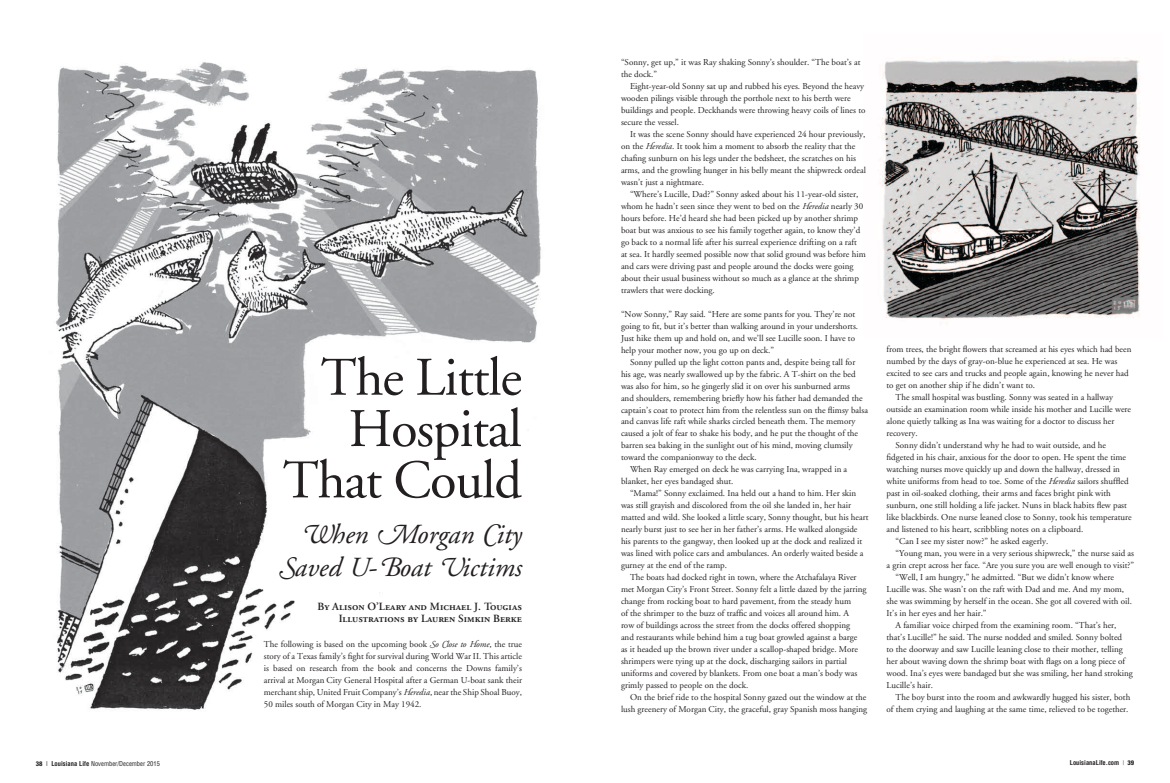
<style>
.page{position:relative;width:1170px;height:783px;background:#fff}
.page>*{position:absolute;margin:0;border:0;box-sizing:border-box;transform-origin:0 0}
.t1{font:54.3px/51.3px "Adobe Garamond";letter-spacing:-.02em;color:#231f20;text-align:right}
.t2{font:italic 27.6px/33.1px "Adobe Garamond";color:#231f20;text-align:right}
.t3{font:11px/12px "Adobe Garamond Semibold SC";color:#231f20;text-align:right}
.t4{font:9px/12px "Adobe Garamond";color:#231f20}
.t5{font:condensed 6.5px "Helvetica";color:#231f20}
.t6{font:700 condensed 6.5px "Helvetica";color:#231f20}
.s1{font-family:"Adobe Garamond Alt"}
.s2{font-family:"Adobe Garamond Alt";font-style:italic}
.s3{font-style:italic}
.s4{font-family:"Helvetica Neue";font-weight:800}
.s5{font-weight:700;color:#58595b}
.s6{font-weight:700}
.s7{font-family:"Helvetica Neue";font-weight:400;color:#58595b}
</style>
<div class="page">
<img style="left:878px;top:57px;width:262px;height:268px">
<img style="left:56px;top:62px;width:485px;height:648px">
<h1 class="t1" style="left:283px;top:353px;width:241px">The Little<br>Hospital<br>That Could</h1>
<h2 class="t2" style="left:279px;top:519px;width:245px"><span class="s1">W</span>hen <span class="s1">M</span>organ <span class="s1">C</span>ity<br><span class="s1">S</span>aved <span class="s1">U</span>-<span class="s1">B</span>oat <span class="s1">V</span>ictims</h2>
<p class="t3" style="left:317px;top:601px;width:206px">By Alison O’Leary and Michael J. Tougias<br>Illustrations by Lauren Simkin Berke</p>
<p class="t4" style="left:264px;top:638px;width:260px;text-align:justify">The following is based on the upcoming book <span class="s2">S</span><span class="s3">o</span> <span class="s2">C</span><span class="s3">lose to</span> <span class="s2">H</span><span class="s3">ome</span>, the true story of a Texas family’s fight for survival during World War II. This article is based on research from the book and concerns the Downs family’s arrival at Morgan City General Hospital after a German U-boat sank their merchant ship, United Fruit Company’s <span class="s2">H</span><span class="s3">eredia</span>, near the Ship Shoal Buoy, 50 miles south of Morgan City in May 1942.</p>
<p class="t4" style="left:621px;top:56px;width:241px">“Sonny, get up,” it was Ray shaking Sonny’s shoulder. “The boat’s at the dock.”</p>
<p class="t4" style="left:621px;top:80px;width:246px;text-indent:9px">Eight-year-old Sonny sat up and rubbed his eyes. Beyond the heavy wooden pilings visible through the porthole next to his berth were buildings and people. Deckhands were throwing heavy coils of lines to secure the vessel.</p>
<p class="t4" style="left:621px;top:128px;width:246px;text-indent:9px">It was the scene Sonny should have experienced 24 hour previously, on the <span class="s2">H</span><span class="s3">eredia</span>. It took him a moment to absorb the reality that the chafing sunburn on his legs under the bedsheet, the scratches on his arms, and the growling hunger in his belly meant the shipwreck ordeal wasn’t just a nightmare.</p>
<p class="t4" style="left:621px;top:188px;width:246px;text-indent:9px">“Where’s Lucille, Dad?” Sonny asked about his 11-year-old sister, whom he hadn’t seen since they went to bed on the <span class="s2">H</span><span class="s3">eredia</span> nearly 30 hours before. He’d heard she had been picked up by another shrimp boat but was anxious to see his family together again, to know they’d go back to a normal life after his surreal experience drifting on a raft<br>at sea. It hardly seemed possible now that solid ground was before him and cars were driving past and people around the docks were going about their usual business without so much as a glance at the shrimp trawlers that were docking.</p>
<p class="t4" style="left:621px;top:308px;width:239px">“Now Sonny,” Ray said. “Here are some pants for you. They’re not going to fit, but it’s better than walking around in your undershorts.<br>Just hike them up and hold on, and we’ll see Lucille soon. I have to help your mother now, you go up on deck.”</p>
<p class="t4" style="left:630px;top:356px;width:227px">Sonny pulled up the light cotton pants and, despite being tall for</p>
<p class="t4" style="left:621px;top:368px;width:236px">his age, was nearly swallowed up by the fabric. A T-shirt on the bed</p>
<p class="t4" style="left:621px;top:380px;width:231px">was also for him, so he gingerly slid it on over his sunburned arms</p>
<p class="t4" style="left:621px;top:392px;width:243px">and shoulders, remembering briefly how his father had demanded the</p>
<p class="t4" style="left:621px;top:404px;width:249px">captain’s coat to protect him from the relentless sun on the flimsy balsa</p>
<p class="t4" style="left:621px;top:416px;width:236px">and canvas life raft while sharks circled beneath them. The memory</p>
<p class="t4" style="left:621px;top:428px;width:239px">caused a jolt of fear to shake his body, and he put the thought of the</p>
<p class="t4" style="left:621px;top:440px;width:233px">barren sea baking in the sunlight out of his mind, moving clumsily</p>
<p class="t4" style="left:621px;top:452px;width:137px">toward the companionway to the deck.</p>
<p class="t4" style="left:630px;top:464px;width:219px">When Ray emerged on deck he was carrying Ina, wrapped in a</p>
<p class="t4" style="left:621px;top:476px;width:114px">blanket, her eyes bandaged shut.</p>
<p class="t4" style="left:630px;top:488px;width:228px">“Mama!” Sonny exclaimed. Ina held out a hand to him. Her skin</p>
<p class="t4" style="left:621px;top:500px;width:232px">was still grayish and discolored from the oil she landed in, her hair</p>
<p class="t4" style="left:621px;top:512px;width:249px">matted and wild. She looked a little scary, Sonny thought, but his heart</p>
<p class="t4" style="left:621px;top:524px;width:238px">nearly burst just to see her in her father’s arms. He walked alongside</p>
<p class="t4" style="left:621px;top:536px;width:243px">his parents to the gangway, then looked up at the dock and realized it</p>
<p class="t4" style="left:621px;top:548px;width:244px">was lined with police cars and ambulances. An orderly waited beside a</p>
<p class="t4" style="left:621px;top:560px;width:108px">gurney at the end of the ramp.</p>
<p class="t4" style="left:630px;top:572px;width:228px">The boats had docked right in town, where the Atchafalaya River</p>
<p class="t4" style="left:621px;top:584px;width:247px">met Morgan City’s Front Street. Sonny felt a little dazed by the jarring</p>
<p class="t4" style="left:621px;top:596px;width:232px">change from rocking boat to hard pavement, from the steady hum</p>
<p class="t4" style="left:621px;top:608px;width:229px">of the shrimper to the buzz of traffic and voices all around him. A</p>
<p class="t4" style="left:621px;top:620px;width:231px">row of buildings across the street from the docks offered shopping</p>
<p class="t4" style="left:621px;top:632px;width:238px">and restaurants while behind him a tug boat growled against a barge</p>
<p class="t4" style="left:621px;top:644px;width:239px">as it headed up the brown river under a scallop-shaped bridge. More</p>
<p class="t4" style="left:621px;top:656px;width:228px">shrimpers were tying up at the dock, discharging sailors in partial</p>
<p class="t4" style="left:621px;top:668px;width:238px">uniforms and covered by blankets. From one boat a man’s body was</p>
<p class="t4" style="left:621px;top:680px;width:129px">grimly passed to people on the dock.</p>
<p class="t4" style="left:630px;top:692px;width:238px">On the brief ride to the hospital Sonny gazed out the window at the</p>
<p class="t4" style="left:621px;top:704px;width:248px">lush greenery of Morgan City, the graceful, gray Spanish moss hanging</p>
<p class="t4" style="left:886px;top:344px;width:247px">from trees, the bright flowers that screamed at his eyes which had been</p>
<p class="t4" style="left:886px;top:356px;width:232px">numbed by the days of gray-on-blue he experienced at sea. He was</p>
<p class="t4" style="left:886px;top:368px;width:244px">excited to see cars and trucks and people again, knowing he never had</p>
<p class="t4" style="left:886px;top:380px;width:150px">to get on another ship if he didn’t want to.</p>
<p class="t4" style="left:896px;top:392px;width:219px">The small hospital was bustling. Sonny was seated in a hallway</p>
<p class="t4" style="left:886px;top:404px;width:246px">outside an examination room while inside his mother and Lucille were</p>
<p class="t4" style="left:886px;top:416px;width:229px">alone quietly talking as Ina was waiting for a doctor to discuss her</p>
<p class="t4" style="left:886px;top:428px;width:33px">recovery.</p>
<p class="t4" style="left:896px;top:440px;width:212px">Sonny didn’t understand why he had to wait outside, and he</p>
<p class="t4" style="left:886px;top:452px;width:241px">fidgeted in his chair, anxious for the door to open. He spent the time</p>
<p class="t4" style="left:886px;top:464px;width:235px">watching nurses move quickly up and down the hallway, dressed in</p>
<p class="t4" style="left:886px;top:476px;width:244px">white uniforms from head to toe. Some of the <span class="s2">H</span><span class="s3">eredia</span> sailors shuffled</p>
<p class="t4" style="left:886px;top:488px;width:226px">past in oil-soaked clothing, their arms and faces bright pink with</p>
<p class="t4" style="left:886px;top:500px;width:242px">sunburn, one still holding a life jacket. Nuns in black habits flew past</p>
<p class="t4" style="left:886px;top:512px;width:247px">like blackbirds. One nurse leaned close to Sonny, took his temperature</p>
<p class="t4" style="left:886px;top:524px;width:198px">and listened to his heart, scribbling notes on a clipboard.</p>
<p class="t4" style="left:896px;top:536px;width:154px">“Can I see my sister now?” he asked eagerly.</p>
<p class="t4" style="left:896px;top:548px;width:240px">“Young man, you were in a very serious shipwreck,” the nurse said as</p>
<p class="t4" style="left:886px;top:560px;width:249px">a grin crept across her face. “Are you sure you are well enough to visit?”</p>
<p class="t4" style="left:896px;top:572px;width:220px">“Well, I am hungry,” he admitted. “But we didn’t know where</p>
<p class="t4" style="left:886px;top:584px;width:239px">Lucille was. She wasn’t on the raft with Dad and me. And my mom,</p>
<p class="t4" style="left:886px;top:596px;width:247px">she was swimming by herself in the ocean. She got all covered with oil.</p>
<p class="t4" style="left:886px;top:608px;width:102px">It’s in her eyes and her hair.”</p>
<p class="t4" style="left:896px;top:620px;width:223px">A familiar voice chirped from the examining room. “That’s her,</p>
<p class="t4" style="left:886px;top:632px;width:237px">that’s Lucille!” he said. The nurse nodded and smiled. Sonny bolted</p>
<p class="t4" style="left:886px;top:644px;width:238px">to the doorway and saw Lucille leaning close to their mother, telling</p>
<p class="t4" style="left:886px;top:656px;width:240px">her about waving down the shrimp boat with flags on a long piece of</p>
<p class="t4" style="left:886px;top:668px;width:248px">wood. Ina’s eyes were bandaged but she was smiling, her hand stroking</p>
<p class="t4" style="left:886px;top:680px;width:48px">Lucille’s hair.</p>
<p class="t4" style="left:896px;top:692px;width:236px">The boy burst into the room and awkwardly hugged his sister, both</p>
<p class="t4" style="left:886px;top:704px;width:244px">of them crying and laughing at the same time, relieved to be together.</p>
<p class="t5" style="left:36px;top:759px;width:126px"><span class="s4">38</span> <span class="s5">|</span> <span class="s6">Louisiana Life</span> November/December 2015</p>
<p class="t6" style="left:1070px;top:759px;width:66px">LouisianaLife.com <span class="s7">|</span> <span class="s4">39</span></p>
</div>
